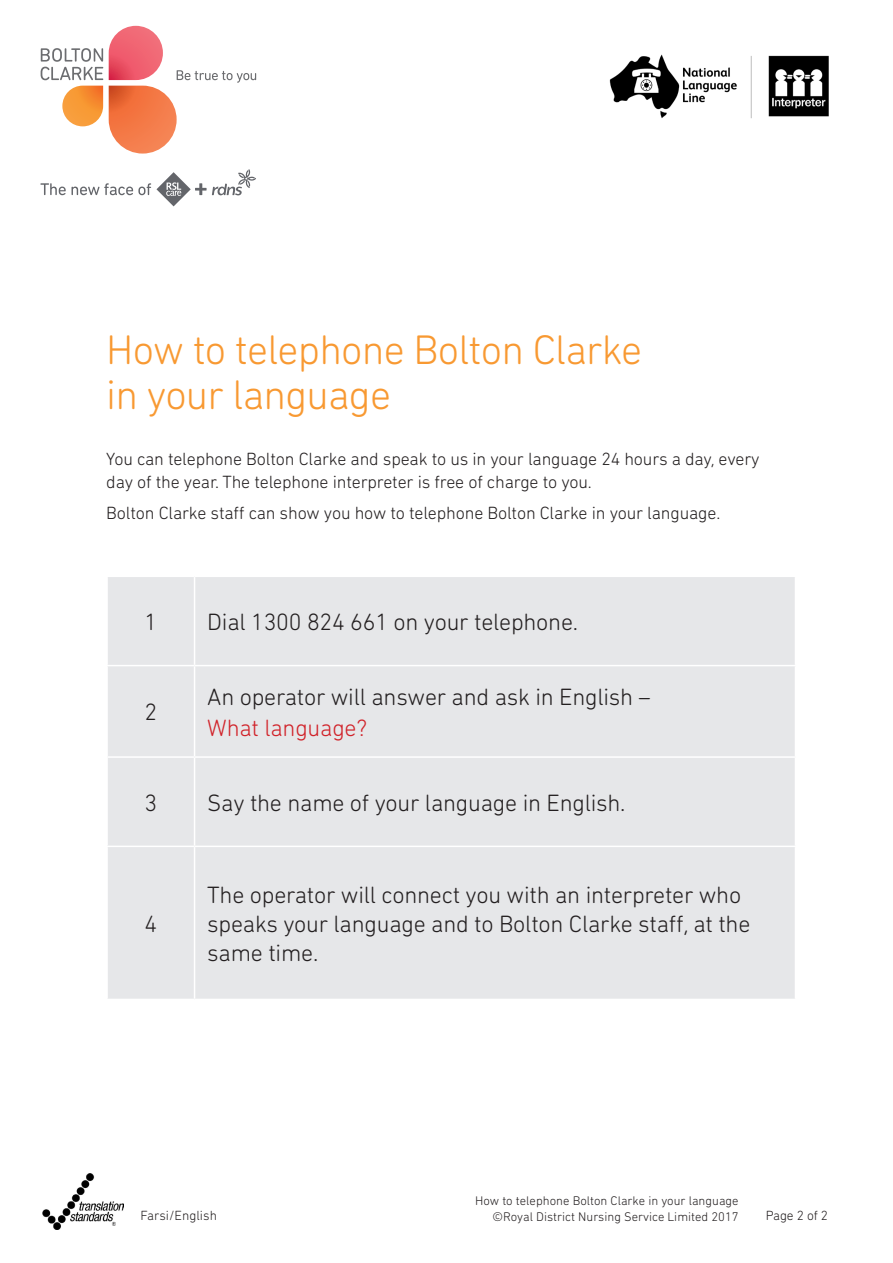
<style>
.page{position:relative;width:893px;height:1263px;background:#fff}
.page>*{position:absolute;margin:0;border:0;box-sizing:border-box;transform-origin:0 0}
.A_Head{font:300 42px/45px "DIN Next Rounded LT Pro";letter-spacing:-.02em;color:#f89932}
.Table_body{font:300 24px/28.8px "DIN Next Rounded LT Pro";letter-spacing:-.01em;color:#231f20}
.Table_body-2{font:300 24px "DIN Next Rounded LT Pro";letter-spacing:-.01em;color:#d1232a}
.Body_text{font:300 18px/22.5px "DIN Next Rounded LT Pro";letter-spacing:-.01em;color:#231f20}
.t1{font:300 13.5px "DIN Next Rounded LT Pro";color:#231f20}
.t2{font:300 12.75px "DIN Next Rounded LT Pro";color:#231f20}
</style>
<div class="page">
<img style="left:609px;top:54px;width:220px;height:65px">
<img style="left:43px;top:1173px;width:80px;height:56px">
<svg style="left:41px;top:48px;width:62px;height:32px"></svg>
<svg style="left:62px;top:86px;width:41px;height:40px;background:#f8a454"></svg>
<svg style="left:109px;top:26px;width:147px;height:128px"></svg>
<svg style="left:40px;top:183px;width:26px;height:12px"></svg>
<svg style="left:72px;top:169px;width:184px;height:37px"></svg>
<div style="left:108px;top:577px;width:687px;height:422px;background:#e6e7e9"></div>
<hr style="left:194px;top:577px;width:1px;height:88px;background:#fff">
<hr style="left:106px;top:665px;width:89px;height:1px;background:#fff">
<hr style="left:195px;top:665px;width:601px;height:1px;background:#fff">
<hr style="left:194px;top:666px;width:1px;height:90px;background:#fff">
<hr style="left:106px;top:756px;width:89px;height:2px;background:#fff">
<hr style="left:195px;top:756px;width:601px;height:2px;background:#fff">
<hr style="left:194px;top:758px;width:1px;height:88px;background:#fff">
<hr style="left:106px;top:846px;width:89px;height:1px;background:#fff">
<hr style="left:195px;top:846px;width:601px;height:1px;background:#fff">
<hr style="left:194px;top:847px;width:1px;height:152px;background:#fff">
<p class="A_Head" style="left:106px;top:326px;width:538px">How to telephone Bolton Clarke in your language</p>
<p class="Body_text" style="left:106px;top:448px;width:655px">You can telephone Bolton Clarke and speak to us in your language 24 hours a day, every day of the year. The telephone interpreter is free of charge to you.</p>
<p class="Body_text" style="left:106px;top:501px;width:615px">Bolton Clarke staff can show you how to telephone Bolton Clarke in your language.</p>
<p class="Table_body" style="left:144px;top:607px;width:14px">1</p>
<p class="Table_body" style="left:207px;top:607px;width:372px">Dial 1300 824 661 on your telephone.</p>
<p class="Table_body" style="left:144px;top:697px;width:14px">2</p>
<p class="Table_body" style="left:207px;top:682px;width:445px">An operator will answer and ask in English –</p>
<p class="Table_body-2" style="left:207px;top:714px;width:161px">What language?</p>
<p class="Table_body" style="left:144px;top:788px;width:14px">3</p>
<p class="Table_body" style="left:207px;top:788px;width:420px">Say the name of your language in English.</p>
<p class="Table_body" style="left:144px;top:909px;width:14px">4</p>
<p class="Table_body" style="left:207px;top:880px;width:545px">The operator will connect you with an interpreter who speaks your language and to Bolton Clarke staff, at the same time.</p>
<p class="t2" style="left:475px;top:1193px;width:265px">How to telephone Bolton Clarke in your language</p>
<p class="t1" style="left:141px;top:1208px;width:78px">Farsi/English</p>
<p class="t2" style="left:492px;top:1209px;width:248px">©Royal District Nursing Service Limited 2017</p>
<p class="t1" style="left:766px;top:1208px;width:64px">Page 2 of 2</p>
</div>
